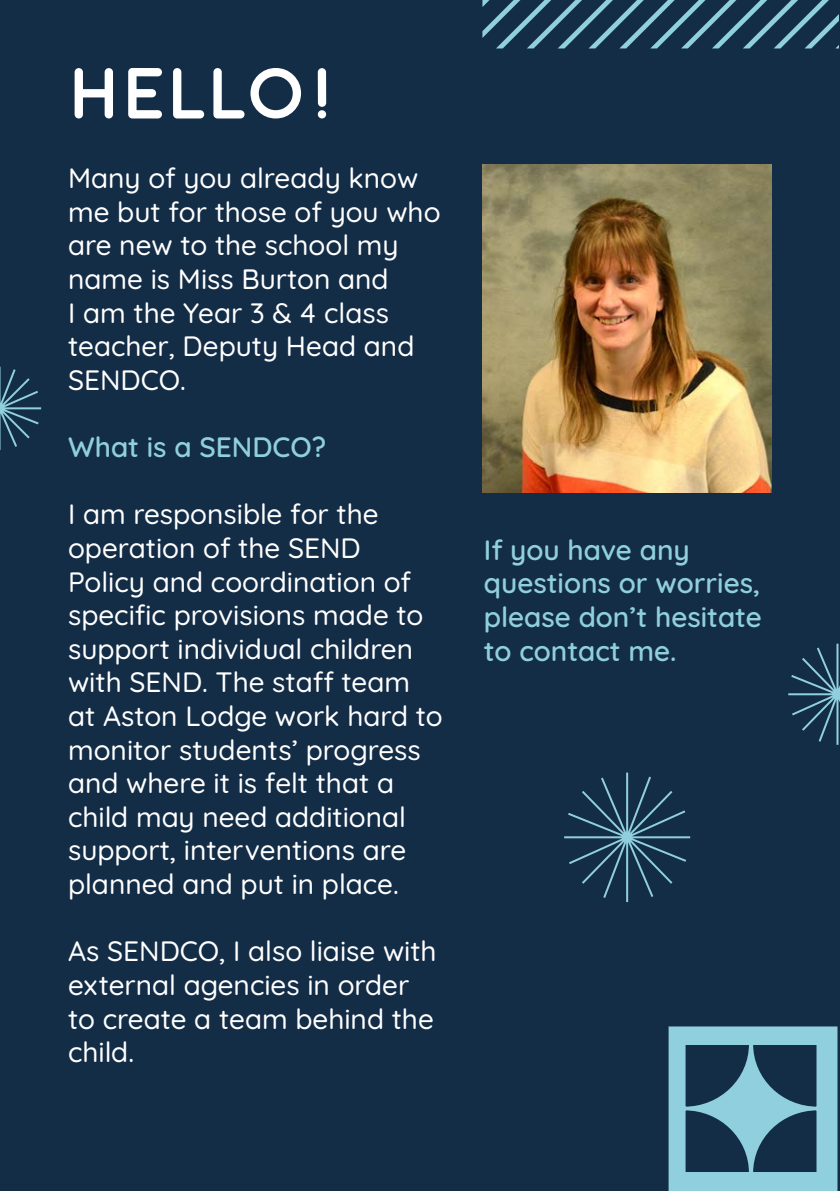
<style>
.page{position:relative;width:840px;height:1191px;background:#fff}
.page>*{position:absolute;margin:0;border:0;box-sizing:border-box;transform-origin:0 0}
.t1{font:700 72px "Moon";color:#fff}
.t2{font:500 28px/33.6px "Quicksand";color:#fff}
.t3{font:600 28px/33.6px "Quicksand";color:#90cfdd}
</style>
<div class="page">
<div style="left:0;top:0;width:838px;height:1191px;background:#142d47"></div>
<svg style="left:0;top:366px;width:42px;height:84px"></svg>
<svg style="left:482px;top:0;width:357px;height:1191px"></svg>
<p class="t1" style="left:68px;top:58px;width:274px">hello!</p>
<p class="t2" style="left:68px;top:158px;width:374px">Many of you already know me but for those of you who are new to the school my name is Miss Burton and<br>I am the Year 3 &amp; 4 class teacher, Deputy Head and<br>SENDCO.</p>
<p class="t3" style="left:68px;top:427px;width:259px">What is a SENDCO?</p>
<p class="t2" style="left:68px;top:494px;width:376px">I am responsible for the operation of the SEND<br>Policy and coordination of specific provisions made to support individual children with SEND. The staff team at Aston Lodge work hard to monitor students’ progress and where it is felt that a child may need additional support, interventions are planned and put in place.</p>
<p class="t2" style="left:68px;top:931px;width:370px">As SENDCO, I also liaise with external agencies in order to create a team behind the child.</p>
<p class="t3" style="left:483px;top:530px;width:279px">If you have any questions or worries, please don’t hesitate to contact me.</p>
</div>
